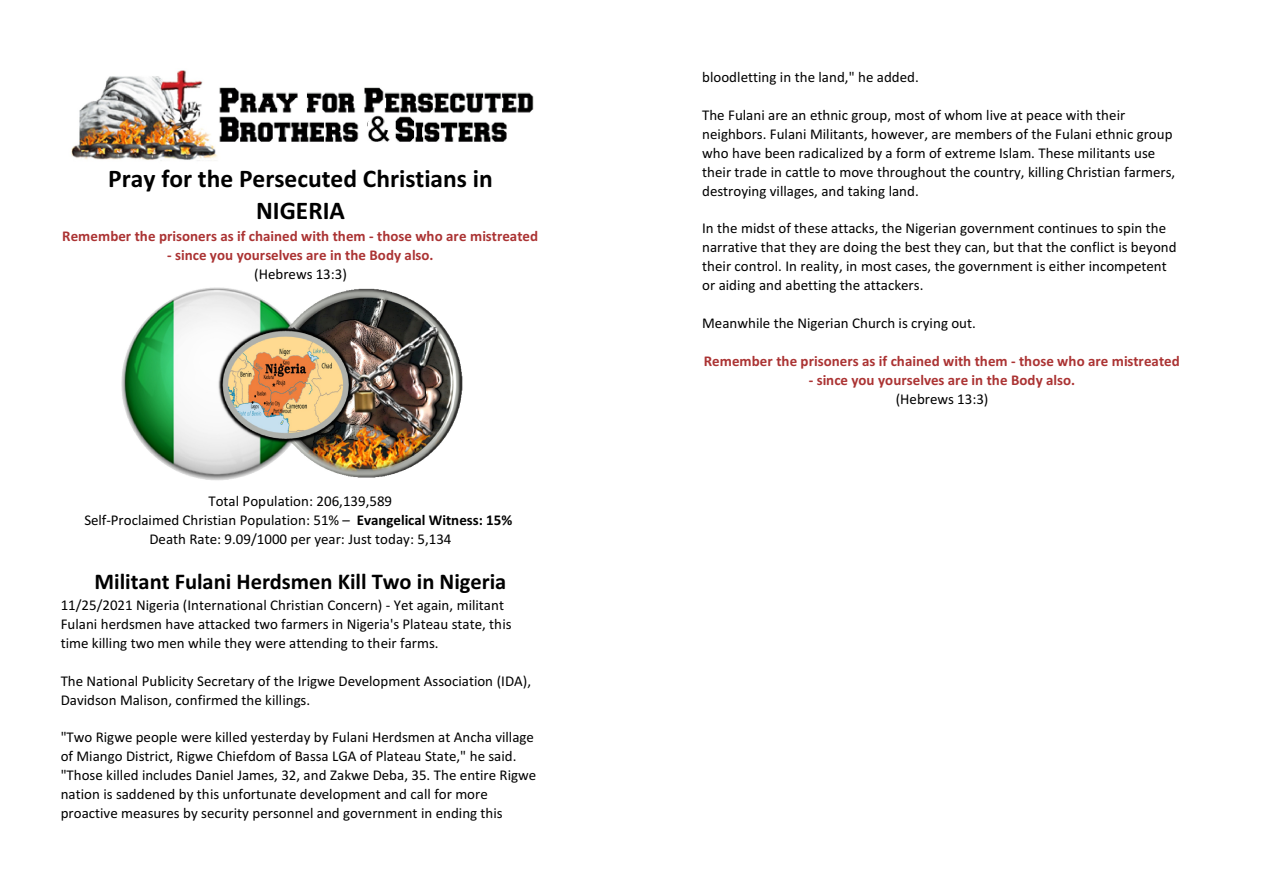
<style>
.page{position:relative;width:1263px;height:893px;background:#fff}
.page>*{position:absolute;margin:0;border:0;box-sizing:border-box;transform-origin:0 0}
.t1{font:700 25.5px/32.2px "Calibri";color:#000;text-align:center}
.t2{font:700 22.5px "Calibri";color:#000}
.t3{font:15px/18.9px "Calibri";color:#000}
.t4{font:700 15px "Calibri";color:#ab3333}
.s1{font-weight:700}
</style>
<div class="page">
<img style="left:71px;top:70px;width:463px;height:91px">
<img style="left:121px;top:287px;width:342px;height:194px">
<h1 class="t1" style="left:108px;top:164px;width:386px">Pray for the Persecuted Christians in<br>NIGERIA</h1>
<p class="t4" style="left:62px;top:230px;width:477px">Remember the prisoners as if chained with them - those who are mistreated</p>
<p class="t4" style="left:167px;top:249px;width:268px">- since you yourselves are in the Body also.</p>
<p class="t3" style="left:254px;top:266px;width:94px">(Hebrews 13:3)</p>
<p class="t3" style="left:84px;top:493px;width:429px;text-align:center">Total Population: 206,139,589<br>Self-Proclaimed Christian Population: 51% – <span class="s1">Evangelical Witness: 15%<br></span>Death Rate: 9.09/1000 per year: Just today: 5,134</p>
<h2 class="t2" style="left:94px;top:572px;width:413px">Militant Fulani Herdsmen Kill Two in Nigeria</h2>
<p class="t3" style="left:61px;top:597px;width:452px">11/25/2021 Nigeria (International Christian Concern) - Yet again, militant<br>Fulani herdsmen have attacked two farmers in Nigeria's Plateau state, this time killing two men while they were attending to their farms.</p>
<p class="t3" style="left:61px;top:672px;width:472px">The National Publicity Secretary of the Irigwe Development Association (IDA),<br>Davidson Malison, confirmed the killings.</p>
<p class="t3" style="left:61px;top:729px;width:477px">"Two Rigwe people were killed yesterday by Fulani Herdsmen at Ancha village of Miango District, Rigwe Chiefdom of Bassa LGA of Plateau State," he said. "Those killed includes Daniel James, 32, and Zakwe Deba, 35. The entire Rigwe nation is saddened by this unfortunate development and call for more proactive measures by security personnel and government in ending this</p>
<p class="t3" style="left:702px;top:69px;width:218px">bloodletting in the land," he added.</p>
<p class="t3" style="left:702px;top:107px;width:474px">The Fulani are an ethnic group, most of whom live at peace with their neighbors. Fulani Militants, however, are members of the Fulani ethnic group who have been radicalized by a form of extreme Islam. These militants use their trade in cattle to move throughout the country, killing Christian farmers, destroying villages, and taking land.</p>
<p class="t3" style="left:702px;top:220px;width:476px">In the midst of these attacks, the Nigerian government continues to spin the narrative that they are doing the best they can, but that the conflict is beyond their control. In reality, in most cases, the government is either incompetent or aiding and abetting the attackers.</p>
<p class="t3" style="left:702px;top:315px;width:275px">Meanwhile the Nigerian Church is crying out.</p>
<p class="t4" style="left:704px;top:354px;width:477px">Remember the prisoners as if chained with them - those who are mistreated</p>
<p class="t4" style="left:809px;top:373px;width:268px">- since you yourselves are in the Body also.</p>
<p class="t3" style="left:896px;top:390px;width:94px">(Hebrews 13:3)</p>
</div>
